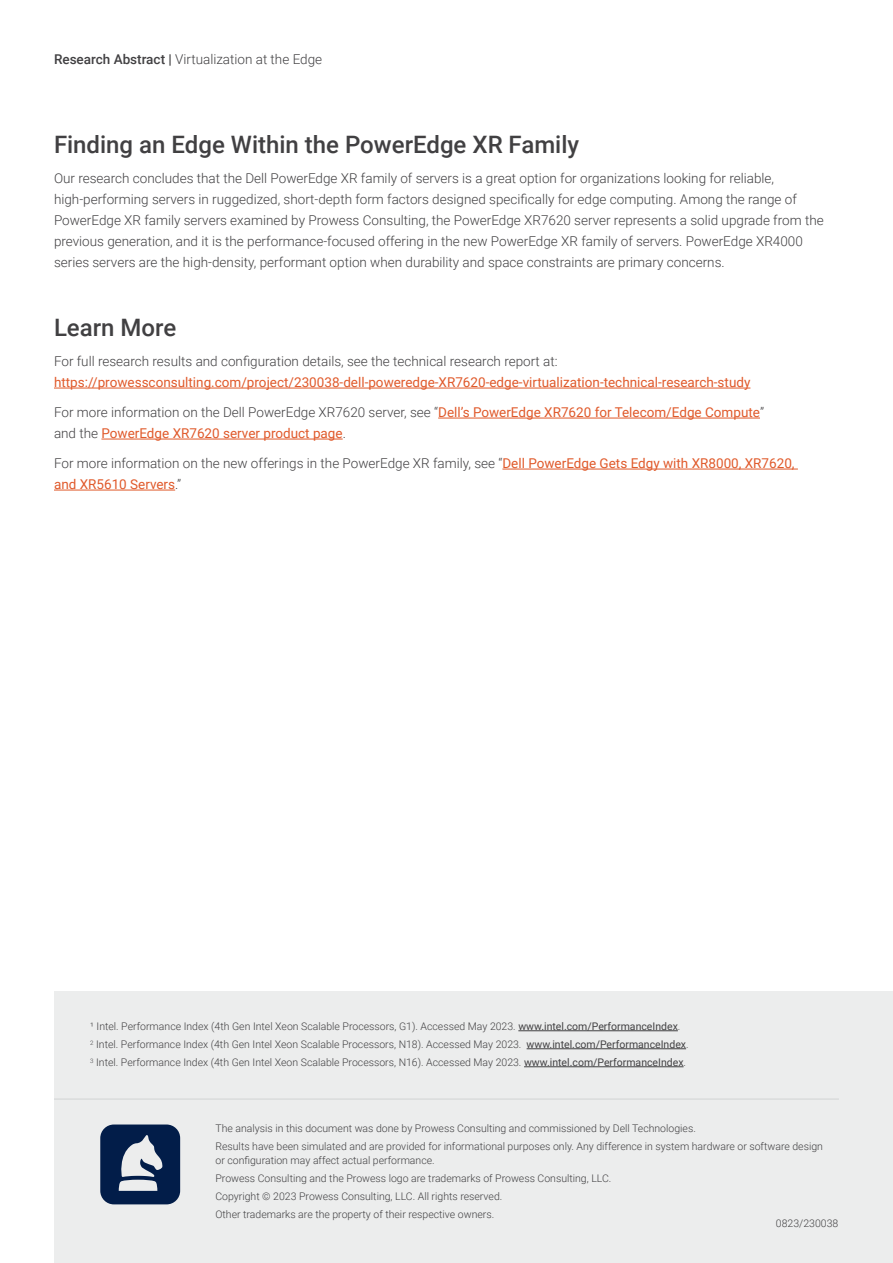
<style>
.page{position:relative;width:893px;height:1263px;background:#fff}
.page>*{position:absolute;margin:0;border:0;box-sizing:border-box;transform-origin:0 0}
.t1{font:500 24px "Roboto";color:#414042}
.t2{font:300 13.5px/21px "Roboto";color:#414042}
.t3{font:13.5px/21px "Roboto";color:#e0592a}
.t4{font:300 10.5px/18px "Roboto";color:#414042}
.s1{font-weight:500}
.s2{font-weight:300;color:#414042}
.s3{font-weight:400;color:#e0592a}
.s4{font-weight:400}
</style>
<div class="page">
<div style="left:54px;top:992px;width:839px;height:271px;background:#eceded"></div>
<hr style="left:54px;top:388px;width:696px;height:1px;background:#e0592a">
<hr style="left:438px;top:418px;width:322px;height:1px;background:#e0592a">
<hr style="left:101px;top:439px;width:242px;height:1px;background:#e0592a">
<hr style="left:502px;top:469px;width:296px;height:1px;background:#e0592a">
<hr style="left:54px;top:490px;width:121px;height:1px;background:#e0592a">
<hr style="left:54px;top:1099px;width:785px;height:1px;background:#d1d3d4">
<hr style="left:518px;top:1030px;width:160px;height:1px;background:#414042">
<hr style="left:527px;top:1048px;width:159px;height:1px;background:#414042">
<hr style="left:524px;top:1066px;width:160px;height:1px;background:#414042">
<svg style="left:100px;top:1124px;width:80px;height:80px"></svg>
<p class="t2" style="left:54px;top:48px;width:270px"><span class="s1">Research Abstract |</span> Virtualization at the Edge</p>
<h1 class="t1" style="left:54px;top:128px;width:527px">Finding an Edge Within the PowerEdge XR Family</h1>
<p class="t2" style="left:54px;top:167px;width:771px">Our research concludes that the Dell PowerEdge XR family of servers is a great option for organizations looking for reliable, high-performing servers in ruggedized, short-depth form factors designed specifically for edge computing. Among the range of PowerEdge XR family servers examined by Prowess Consulting, the PowerEdge XR7620 server represents a solid upgrade from the previous generation, and it is the performance-focused offering in the new PowerEdge XR family of servers. PowerEdge XR4000 series servers are the high-density, performant option when durability and space constraints are primary concerns.</p>
<h1 class="t1" style="left:54px;top:311px;width:124px">Learn More</h1>
<p class="t2" style="left:54px;top:350px;width:505px">For full research results and configuration details, see the technical research report at:</p>
<p class="t3" style="left:54px;top:371px;width:698px">https://prowessconsulting.com/project/230038-dell-poweredge-XR7620-edge-virtualization-technical-research-study</p>
<p class="t3" style="left:54px;top:401px;width:712px"><span class="s2">For more information on the Dell PowerEdge XR7620 server, see “</span>Dell’s PowerEdge XR7620 for Telecom/Edge Compute<span class="s2">” and the</span> PowerEdge XR7620 server product page<span class="s2">.</span></p>
<p class="t2" style="left:54px;top:452px;width:742px">For more information on the new offerings in the PowerEdge XR family, see “<span class="s3">Dell PowerEdge Gets Edgy with XR8000, XR7620, and XR5610 Servers</span>.”</p>
<p class="t4" style="left:90px;top:1017px;width:600px">¹ Intel. Performance Index (4th Gen Intel Xeon Scalable Processors, G1). Accessed May 2023. <span class="s4">www.intel.com/PerformanceIndex</span>.<br><sup>2</sup> Intel. Performance Index (4th Gen Intel Xeon Scalable Processors, N18). Accessed May 2023. <span class="s4">www.intel.com/PerformanceIndex</span>.<br><sup>3</sup> Intel. Performance Index (4th Gen Intel Xeon Scalable Processors, N16). Accessed May 2023. <span class="s4">www.intel.com/PerformanceIndex</span>.</p>
<p class="t4" style="left:215px;top:1119px;width:609px">The analysis in this document was done by Prowess Consulting and commissioned by Dell Technologies.<br>Results have been simulated and are provided for informational purposes only. Any difference in system hardware or software design</p>
<p class="t4" style="left:215px;top:1151px;width:397px">or configuration may affect actual performance.<br>Prowess Consulting and the Prowess logo are trademarks of Prowess Consulting, LLC.<br>Copyright © 2023 Prowess Consulting, LLC. All rights reserved.<br>Other trademarks are the property of their respective owners.</p>
<p class="t4" style="left:776px;top:1214px;width:64px">0823/230038</p>
</div>
